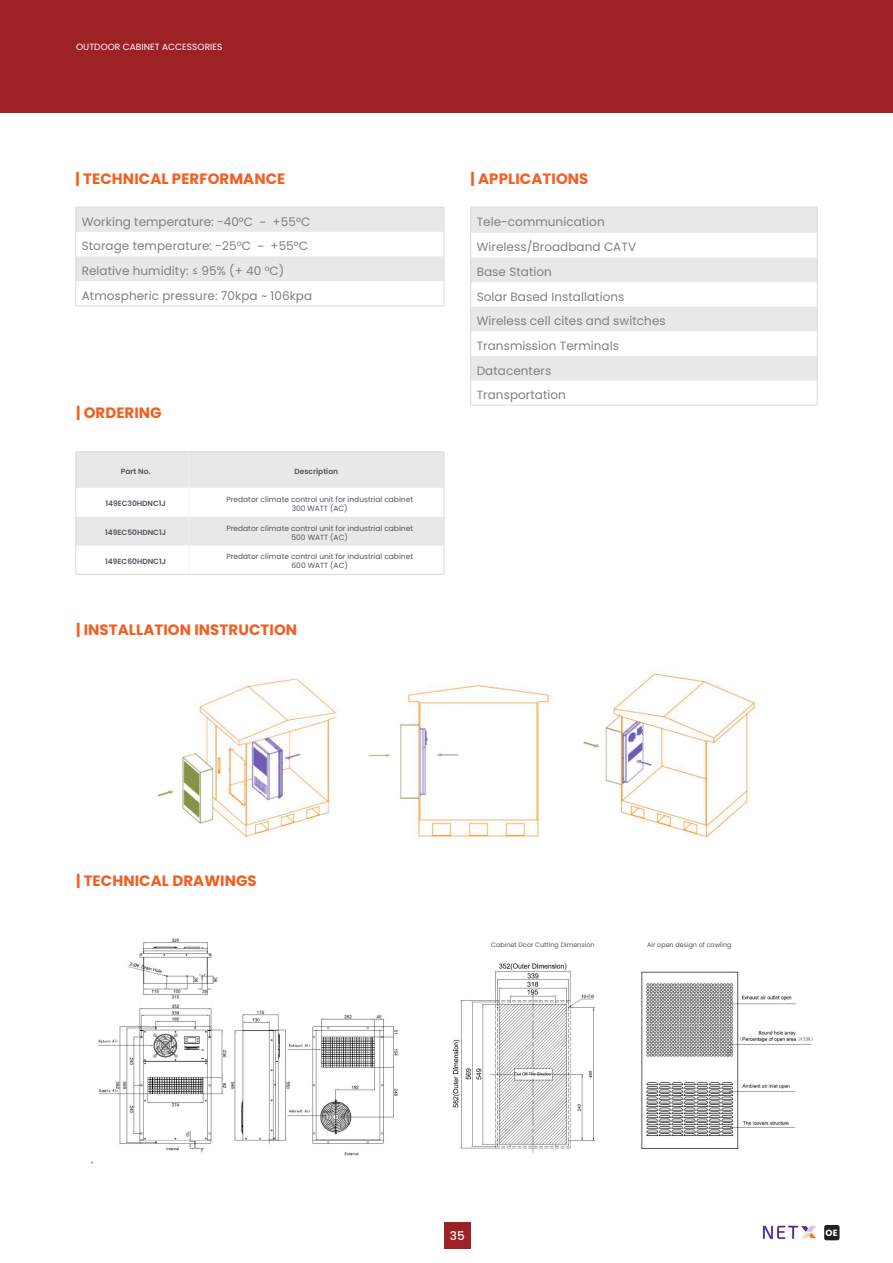
<style>
.page{position:relative;width:893px;height:1263px;background:#fff}
.page>*{position:absolute;margin:0;border:0;box-sizing:border-box;transform-origin:0 0}
.bodt_text{font:700 15px "Poppins";letter-spacing:.005em;color:#f15f21}
.bodt_text-2{font:12px "Poppins";letter-spacing:.005em;color:#808080}
.t1{font:500 12px "Poppins";color:#fff}
.bodt_text-3{font:9px "Poppins";letter-spacing:.005em;color:#fff}
.t2{font:700 9px "Poppins";color:#fff}
.table_body{font:7.5px/9px "Poppins";color:#52565e;text-align:center}
.table_body-2{font:600 7.5px "Poppins";color:#52565e}
.table_sun_heading{font:600 7.5px "Poppins";color:#52565e}
.t3{font:6.45px "Poppins";color:#52565e}
</style>
<div class="page">
<div style="left:444px;top:1223px;width:26px;height:26px;background:#9d2225"></div>
<div style="left:824px;top:1225px;width:15px;height:15px;background:#231f20;border-radius:2px"></div>
<img style="left:762px;top:1225px;width:54px;height:15px">
<div style="left:0;top:0;width:893px;height:113px;background:#9d2225"></div>
<hr style="left:76px;top:451px;width:113px;height:1px;background:#d9d9d9">
<hr style="left:189px;top:451px;width:255px;height:1px;background:#d9d9d9">
<hr style="left:76px;top:574px;width:113px;height:1px;background:#d9d9d9">
<hr style="left:189px;top:574px;width:255px;height:1px;background:#d9d9d9">
<svg style="left:76px;top:452px;width:369px;height:122px"></svg>
<svg style="left:76px;top:207px;width:369px;height:99px"></svg>
<hr style="left:76px;top:306px;width:368px;height:1px;background:#d9d9d9">
<svg style="left:471px;top:208px;width:346px;height:172px;fill:#e8e8e8"></svg>
<hr style="left:470px;top:207px;width:347px;height:1px;background:#d9d9d9">
<svg style="left:470px;top:208px;width:1px;height:197px"></svg>
<svg style="left:817px;top:207px;width:1px;height:198px"></svg>
<hr style="left:470px;top:405px;width:347px;height:1px;background:#d9d9d9">
<img style="left:92px;top:938px;width:306px;height:226px">
<img style="left:157px;top:671px;width:599px;height:167px">
<img style="left:452px;top:963px;width:361px;height:190px">
<p class="bodt_text-3" style="left:76px;top:42px;width:148px">OUTDOOR CABINET ACCESSORIES</p>
<p class="bodt_text" style="left:76px;top:170px;width:211px">| TECHNICAL PERFORMANCE</p>
<p class="bodt_text-2" style="left:82px;top:215px;width:230px">Working temperature: -40°C ~ +55°C</p>
<p class="bodt_text-2" style="left:82px;top:239px;width:228px">Storage temperature: -25°C ~ +55°C</p>
<p class="bodt_text-2" style="left:82px;top:264px;width:204px">Relative humidity: ≤ 95% (+ 40 °C)</p>
<p class="bodt_text-2" style="left:82px;top:289px;width:232px">Atmospheric pressure: 70kpa ~ 106kpa</p>
<p class="bodt_text" style="left:76px;top:404px;width:87px">| ORDERING</p>
<p class="table_sun_heading" style="left:121px;top:467px;width:31px">Part No.</p>
<p class="table_sun_heading" style="left:295px;top:467px;width:45px">Description</p>
<p class="table_body-2" style="left:105px;top:499px;width:62px">149EC30HDNC1J</p>
<p class="table_body" style="left:226px;top:494px;width:188px">Predator climate control unit for industrial cabinet<br>300 WATT (AC)</p>
<p class="table_body-2" style="left:105px;top:528px;width:62px">149EC50HDNC1J</p>
<p class="table_body" style="left:226px;top:523px;width:188px">Predator climate control unit for industrial cabinet<br>500 WATT (AC)</p>
<p class="table_body-2" style="left:105px;top:557px;width:62px">149EC60HDNC1J</p>
<p class="table_body" style="left:226px;top:552px;width:188px">Predator climate control unit for industrial cabinet<br>600 WATT (AC)</p>
<p class="bodt_text" style="left:76px;top:621px;width:223px">| INSTALLATION INSTRUCTION</p>
<p class="bodt_text" style="left:470px;top:170px;width:119px">| APPLICATIONS</p>
<p class="bodt_text-2" style="left:477px;top:215px;width:130px">Tele-communication</p>
<p class="bodt_text-2" style="left:477px;top:240px;width:161px">Wireless/Broadband CATV</p>
<p class="bodt_text-2" style="left:477px;top:265px;width:77px">Base Station</p>
<p class="bodt_text-2" style="left:477px;top:290px;width:149px">Solar Based Installations</p>
<p class="bodt_text-2" style="left:477px;top:314px;width:191px">Wireless cell cites and switches</p>
<p class="bodt_text-2" style="left:477px;top:339px;width:144px">Transmission Terminals</p>
<p class="bodt_text-2" style="left:477px;top:363px;width:76px">Datacenters</p>
<p class="bodt_text-2" style="left:477px;top:388px;width:91px">Transportation</p>
<p class="bodt_text" style="left:76px;top:872px;width:182px">| TECHNICAL DRAWINGS</p>
<p class="t3" style="left:491px;top:941px;width:105px">Cabinet Door Cutting Dimension</p>
<p class="t3" style="left:647px;top:941px;width:86px">Air open design of cowling</p>
<p class="t1" style="left:450px;top:1229px;width:16px">35</p>
<p class="t2" style="left:826px;top:1227px;width:13px">OE</p>
</div>
